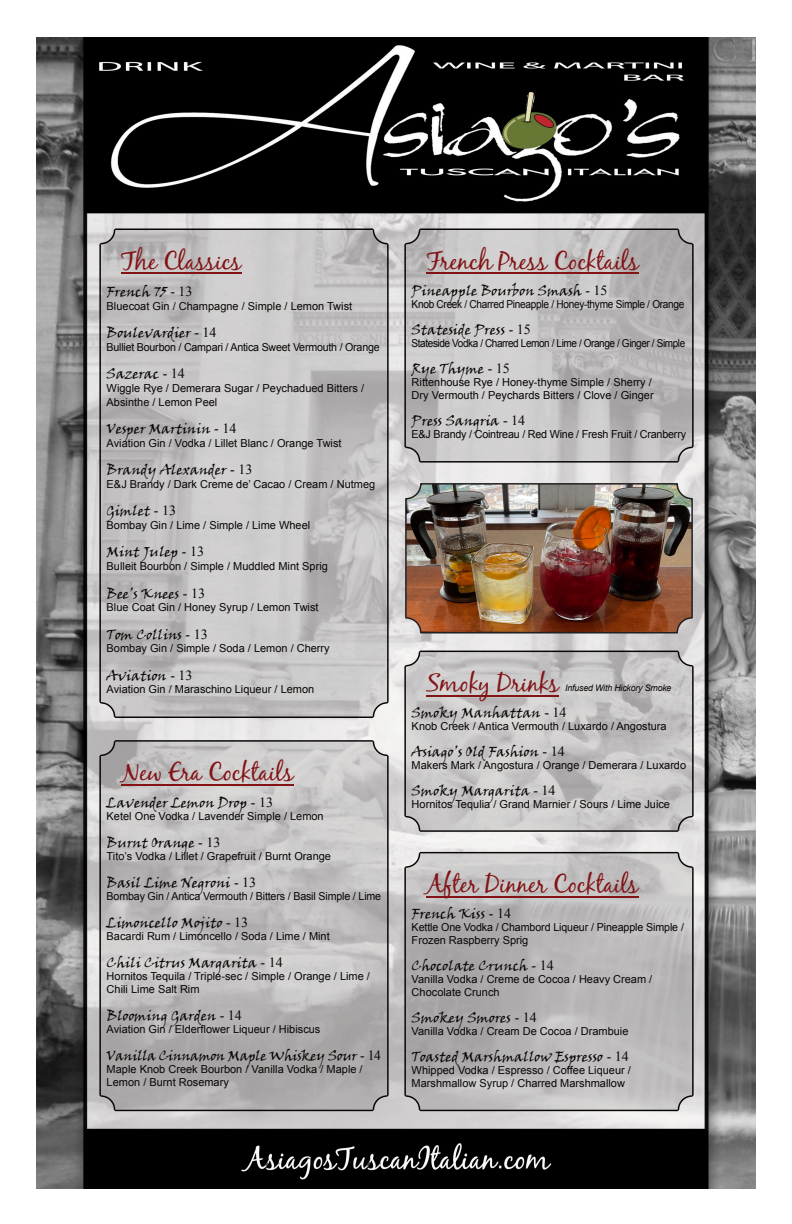
<style>
.page{position:relative;width:792px;height:1224px;background:#fff}
.page>*{position:absolute;margin:0;border:0;box-sizing:border-box;transform-origin:0 0}
.t1{font:25px "Black Jack";color:#821416}
.t2{font:14px "Viner Hand ITC";color:#080704}
.t3{font:11px/13px "Arial";color:#080704}
.t4{font:11px "Arial";letter-spacing:-.02em;color:#080704}
.t5{font:11px "Arial";letter-spacing:-.04em;color:#080704;scale:.91 1}
.t6{font:11px "Arial";letter-spacing:-.03em;color:#080704;scale:.92 1}
.t7{font:italic 9px "Arial";letter-spacing:-.02em;color:#080704}
.s1{font-family:"Times New Roman"}
</style>
<div class="page">
<img style="left:36px;top:37px;width:720px;height:1151px">
<svg style="left:99px;top:229px;width:290px;height:489px;background:#c1c0c0"></svg>
<hr style="left:121px;top:273px;width:120px;height:1px;background:#821416">
<svg style="left:99px;top:740px;width:290px;height:371px;background:#bab8b9"></svg>
<hr style="left:121px;top:785px;width:172px;height:1px;background:#821416">
<svg style="left:404px;top:229px;width:290px;height:234px;background:#bebcbc"></svg>
<hr style="left:426px;top:273px;width:213px;height:1px;background:#821416">
<svg style="left:404px;top:651px;width:290px;height:181px;background:#c3c1c1"></svg>
<hr style="left:426px;top:695px;width:133px;height:1px;background:#821416">
<svg style="left:404px;top:852px;width:290px;height:259px;background:#b6b4b4"></svg>
<hr style="left:426px;top:896px;width:212px;height:1px;background:#821416">
<img style="left:406px;top:484px;width:286px;height:149px;border-radius:15px">
<div style="left:405px;top:483px;width:288px;height:151px;border:2px solid #231f20;border-radius:15px"></div>
<h1 class="t1" style="left:121px;top:246px;width:122px">The Classics</h1>
<p class="t2" style="left:107px;top:283px;width:87px">French 75 <span class="s1">- 13</span></p>
<p class="t3" style="left:107px;top:301px;width:247px">Bluecoat Gin / Champagne / Simple / Lemon Twist</p>
<p class="t2" style="left:107px;top:324px;width:111px">Boulevardier <span class="s1">- 14</span></p>
<p class="t4" style="left:107px;top:343px;width:275px">Bulliet Bourbon / Campari / Antica Sweet Vermouth / Orange</p>
<p class="t2" style="left:107px;top:365px;width:80px">Sazerac <span class="s1">- 14</span></p>
<p class="t3" style="left:107px;top:382px;width:259px;line-height:13.7px">Wiggle Rye / Demerara Sugar / Peychadued Bitters /<br>Absinthe / Lemon Peel</p>
<p class="t2" style="left:107px;top:420px;width:131px">Vesper Martinin <span class="s1">- 14</span></p>
<p class="t3" style="left:107px;top:438px;width:237px">Aviation Gin / Vodka / Lillet Blanc / Orange Twist</p>
<p class="t2" style="left:107px;top:461px;width:147px">Brandy Alexander <span class="s1">- 13</span></p>
<p class="t3" style="left:107px;top:479px;width:270px">E&amp;J Brandy / Dark Creme de’ Cacao / Cream / Nutmeg</p>
<p class="t2" style="left:107px;top:502px;width:71px">Gimlet <span class="s1">- 13</span></p>
<p class="t3" style="left:107px;top:520px;width:205px">Bombay Gin / Lime / Simple / Lime Wheel</p>
<p class="t2" style="left:107px;top:543px;width:99px">Mint Julep <span class="s1">- 13</span></p>
<p class="t3" style="left:107px;top:561px;width:223px">Bulleit Bourbon / Simple / Muddled Mint Sprig</p>
<p class="t2" style="left:107px;top:585px;width:100px">Bee’s Knees <span class="s1">- 13</span></p>
<p class="t3" style="left:107px;top:602px;width:213px">Blue Coat Gin / Honey Syrup / Lemon Twist</p>
<p class="t2" style="left:107px;top:626px;width:103px">Tom Collins <span class="s1">- 13</span></p>
<p class="t3" style="left:107px;top:643px;width:225px">Bombay Gin / Simple / Soda / Lemon / Cherry</p>
<p class="t2" style="left:107px;top:667px;width:87px">Aviation <span class="s1">- 13</span></p>
<p class="t3" style="left:107px;top:684px;width:209px">Aviation Gin / Maraschino Liqueur / Lemon</p>
<h1 class="t1" style="left:121px;top:757px;width:174px">New Era Cocktails</h1>
<p class="t2" style="left:107px;top:794px;width:168px">Lavender Lemon Drop <span class="s1">- 13</span></p>
<p class="t3" style="left:107px;top:811px;width:219px">Ketel One Vodka / Lavender Simple / Lemon</p>
<p class="t2" style="left:107px;top:834px;width:115px">Burnt Orange <span class="s1">- 13</span></p>
<p class="t3" style="left:107px;top:851px;width:226px">Tito’s Vodka / Lillet / Grapefruit / Burnt Orange</p>
<p class="t2" style="left:107px;top:874px;width:151px">Basil Lime Negroni <span class="s1">- 13</span></p>
<p class="t3" style="left:107px;top:891px;width:276px">Bombay Gin / Antica Vermouth / Bitters / Basil Simple / Lime</p>
<p class="t2" style="left:107px;top:914px;width:143px">Limoncello Mojito <span class="s1">- 13</span></p>
<p class="t3" style="left:107px;top:931px;width:225px">Bacardi Rum / Limoncello / Soda / Lime / Mint</p>
<p class="t2" style="left:107px;top:954px;width:178px">Chili Citrus Margarita <span class="s1">- 14</span></p>
<p class="t3" style="left:107px;top:970px;width:265px;line-height:13.3px">Hornitos Tequila / Triple-sec / Simple / Orange / Lime /<br>Chili Lime Salt Rim</p>
<p class="t2" style="left:107px;top:1007px;width:137px">Blooming Garden <span class="s1">- 14</span></p>
<p class="t3" style="left:107px;top:1024px;width:215px">Aviation Gin / Elderflower Liqueur / Hibiscus</p>
<p class="t2" style="left:107px;top:1047px;width:276px">Vanilla Cinnamon Maple Whiskey Sour <span class="s1">- 14</span></p>
<p class="t3" style="left:107px;top:1064px;width:258px;line-height:13.3px">Maple Knob Creek Bourbon / Vanilla Vodka / Maple /<br>Lemon / Burnt Rosemary</p>
<h1 class="t1" style="left:426px;top:246px;width:214px">French Press Cocktails</h1>
<p class="t2" style="left:412px;top:282px;width:197px">Pineapple Bourbon Smash <span class="s1">- 15</span></p>
<p class="t6" style="left:412px;top:300px;width:298px">Knob Creek / Charred Pineapple / Honey-thyme Simple / Orange</p>
<p class="t2" style="left:412px;top:321px;width:121px">Stateside Press <span class="s1">- 15</span></p>
<p class="t5" style="left:412px;top:339px;width:302px">Stateside Vodka / Charred Lemon / Lime / Orange / Ginger / Simple</p>
<p class="t2" style="left:412px;top:360px;width:100px">Rye Thyme <span class="s1">- 15</span></p>
<p class="t3" style="left:412px;top:376px;width:244px">Rittenhouse Rye / Honey-thyme Simple / Sherry /<br>Dry Vermouth / Peychards Bitters / Clove / Ginger</p>
<p class="t2" style="left:412px;top:412px;width:115px">Press Sangria <span class="s1">- 14</span></p>
<p class="t4" style="left:412px;top:430px;width:276px">E&amp;J Brandy / Cointreau / Red Wine / Fresh Fruit / Cranberry</p>
<h1 class="t1" style="left:426px;top:668px;width:134px">Smoky Drinks</h1>
<p class="t7" style="left:565px;top:684px;width:108px">Infused With Hickory Smoke</p>
<p class="t2" style="left:412px;top:704px;width:156px">Smoky Manhattan <span class="s1">- 14</span></p>
<p class="t3" style="left:412px;top:721px;width:256px">Knob Creek / Antica Vermouth / Luxardo / Angostura</p>
<p class="t2" style="left:412px;top:743px;width:155px">Asiago’s Old Fashion <span class="s1">- 14</span></p>
<p class="t3" style="left:412px;top:760px;width:276px">Makers Mark / Angostura / Orange / Demerara / Luxardo</p>
<p class="t2" style="left:412px;top:782px;width:145px">Smoky Margarita <span class="s1">- 14</span></p>
<p class="t3" style="left:412px;top:799px;width:260px">Hornitos Tequlia / Grand Marnier / Sours / Lime Juice</p>
<h1 class="t1" style="left:426px;top:869px;width:214px">After Dinner Cocktails</h1>
<p class="t2" style="left:412px;top:905px;width:101px">French Kiss <span class="s1">- 14</span></p>
<p class="t3" style="left:412px;top:922px;width:274px">Kettle One Vodka / Chambord Liqueur / Pineapple Simple /<br>Frozen Raspberry Sprig</p>
<p class="t2" style="left:412px;top:957px;width:144px">Chocolate Crunch <span class="s1">- 14</span></p>
<p class="t3" style="left:412px;top:974px;width:242px">Vanilla Vodka / Creme de Cocoa / Heavy Cream /<br>Chocolate Crunch</p>
<p class="t2" style="left:412px;top:1009px;width:127px">Smokey Smores <span class="s1">- 14</span></p>
<p class="t3" style="left:412px;top:1026px;width:218px">Vanilla Vodka / Cream De Cocoa / Drambuie</p>
<p class="t2" style="left:412px;top:1048px;width:219px">Toasted Marshmallow Espresso <span class="s1">- 14</span></p>
<p class="t3" style="left:412px;top:1065px;width:221px">Whipped Vodka / Espresso / Coffee Liqueur /<br>Marshmallow Syrup / Charred Marshmallow</p>
</div>
